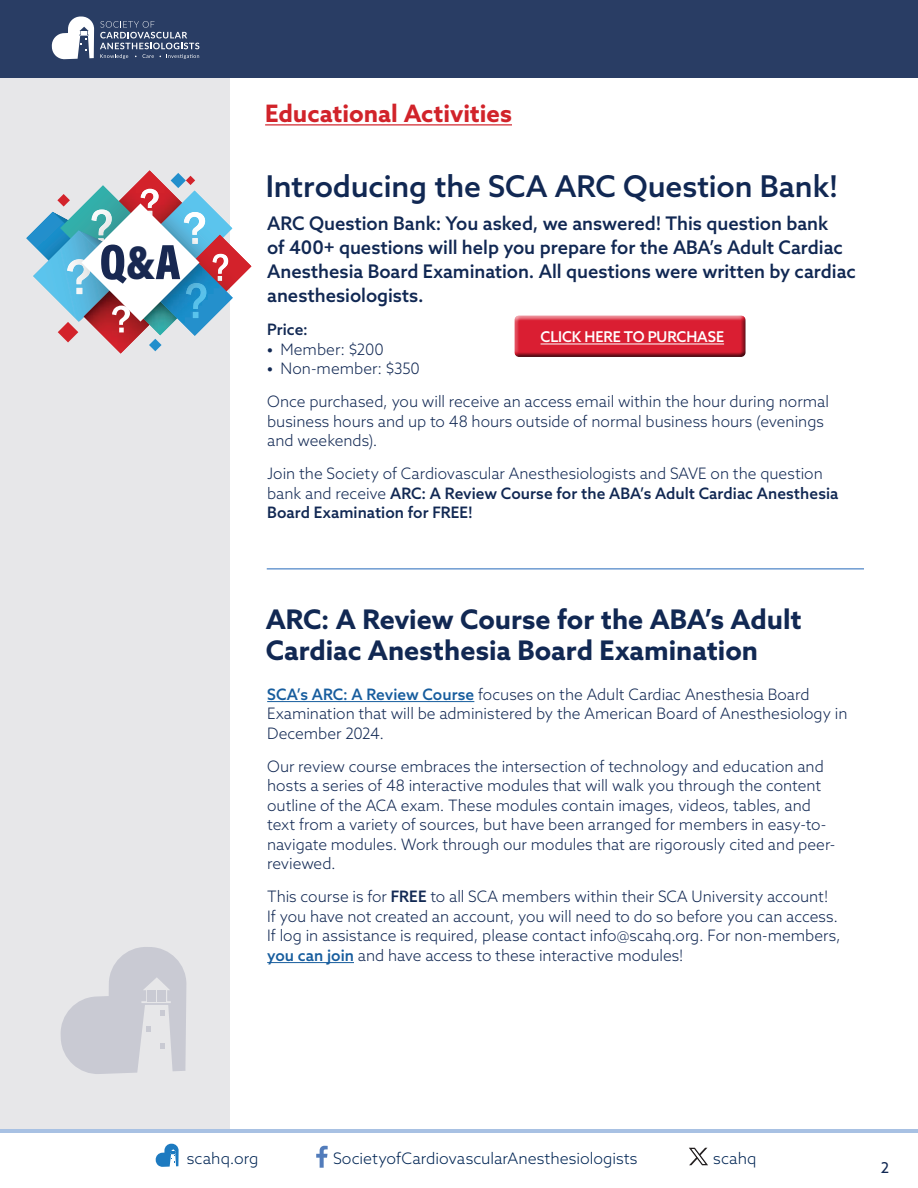
<style>
.page{position:relative;width:918px;height:1188px;background:#fff}
.page>*{position:absolute;margin:0;border:0;box-sizing:border-box;transform-origin:0 0}
.Body_text_no_indent{font:500 30px "Azo Sans";letter-spacing:-.005em;color:#112853}
.Body_text_no_indent-2{font:700 27px/31.5px "Azo Sans";color:#112853}
.Body_text_no_indent-3{font:700 24px "Azo Sans";color:#d1232a}
.Body_text_no_indent-4{font:500 18.75px/24px "Azo Sans";color:#112853}
.Body_text_no_indent-5{font:300 15.9px "Azo Sans";color:#002554}
.Body_text_no_indent-6{font:300 15.75px/19.5px "Azo Sans";color:#112853}
.Body_text_no_indent-7{font:500 15.75px "Azo Sans";color:#112853}
.t1{font:15px "Azo Sans";color:#112853}
.Body_text_no_indent-8{font:500 14.85px "Azo Sans";letter-spacing:-.005em;color:#fff}
.s1{font-weight:900}
.s2{font-weight:500}
.s3{font-weight:500;color:#175d9e}
</style>
<div class="page">
<div style="left:0;top:78px;width:230px;height:1052px;background:#e1e2e4"></div>
<svg style="left:316px;top:1146px;width:12px;height:22px"></svg>
<svg style="left:156px;top:1144px;width:23px;height:23px"></svg>
<svg style="left:689px;top:1148px;width:19px;height:17px"></svg>
<hr style="left:0;top:1129px;width:918px;height:4px;background:#a8c1e3">
<div style="left:0;top:0;width:918px;height:78px;background:#293d64"></div>
<hr style="left:265px;top:124px;width:247px;height:1px;background:#d1232a">
<div style="left:513px;top:310px;width:233px;height:45px;background:#fff;opacity:.75"></div>
<div style="left:513px;top:316px;width:233px;height:42px;background:#231f20;opacity:.75"></div>
<hr style="left:541px;top:344px;width:183px;height:1px;background:#fff">
<hr style="left:267px;top:701px;width:207px;height:1px;background:#175d9e">
<hr style="left:267px;top:962px;width:87px;height:1px;background:#175d9e">
<svg style="left:100px;top:21px;width:99px;height:38px"></svg>
<svg style="left:52px;top:17px;width:42px;height:42px"></svg>
<svg style="left:61px;top:947px;width:125px;height:127px"></svg>
<div style="left:148px;top:990px;width:8px;height:11px;background:#c9cad3"></div>
<hr style="left:267px;top:568px;width:597px;height:2px;background:#6e9bd1">
<svg style="left:26px;top:170px;width:225px;height:184px"></svg>
<p class="Body_text_no_indent-3" style="left:265px;top:97px;width:248px">Educational Activities</p>
<p class="Body_text_no_indent" style="left:266px;top:166px;width:574px">Introducing the SCA ARC Question Bank!</p>
<p class="Body_text_no_indent-4" style="left:267px;top:211px;width:590px">ARC Question Bank: You asked, we answered! This question bank<br>of 400+ questions will help you prepare for the ABA’s Adult Cardiac Anesthesia Board Examination. All questions were written by cardiac anesthesiologists.</p>
<p class="Body_text_no_indent-7" style="left:267px;top:319px;width:42px">Price:</p>
<p class="Body_text_no_indent-6" style="left:267px;top:339px;width:118px"><span class="s1">•</span> Member: $200</p>
<p class="Body_text_no_indent-6" style="left:267px;top:359px;width:154px"><span class="s1">•</span> Non-member: $350</p>
<p class="Body_text_no_indent-6" style="left:267px;top:392px;width:563px">Once purchased, you will receive an access email within the hour during normal business hours and up to 48 hours outside of normal business hours (evenings and weekends).</p>
<p class="Body_text_no_indent-6" style="left:267px;top:464px;width:573px">Join the Society of Cardiovascular Anesthesiologists and SAVE on the question bank and receive <span class="s2">ARC: A Review Course for the ABA’s Adult Cardiac Anesthesia<br>Board Examination for FREE!</span></p>
<p class="Body_text_no_indent-8" style="left:541px;top:327px;width:185px">CLICK HERE TO PURCHASE</p>
<p class="Body_text_no_indent-2" style="left:266px;top:603px;width:537px">ARC: A Review Course for the ABA’s Adult<br>Cardiac Anesthesia Board Examination</p>
<p class="Body_text_no_indent-6" style="left:267px;top:684px;width:582px"><span class="s3">SCA’s ARC: A Review Course</span> focuses on the Adult Cardiac Anesthesia Board<br>Examination that will be administered by the American Board of Anesthesiology in<br>December 2024.</p>
<p class="Body_text_no_indent-6" style="left:267px;top:756px;width:570px">Our review course embraces the intersection of technology and education and hosts a series of 48 interactive modules that will walk you through the content outline of the ACA exam. These modules contain images, videos, tables, and text from a variety of sources, but have been arranged for members in easy-to&shy;navigate modules. Work through our modules that are rigorously cited and peer&shy;reviewed.</p>
<p class="Body_text_no_indent-6" style="left:267px;top:887px;width:575px">This course is for <span class="s2">FREE</span> to all SCA members within their SCA University account!<br>If you have not created an account, you will need to do so before you can access.<br>If log in assistance is required, please contact info@scahq.org. For non-members, <span class="s3">you can join</span> and have access to these interactive modules!</p>
<p class="Body_text_no_indent-5" style="left:187px;top:1148px;width:73px">scahq.org</p>
<p class="Body_text_no_indent-5" style="left:333px;top:1148px;width:306px">SocietyofCardiovascularAnesthesiologists</p>
<p class="Body_text_no_indent-5" style="left:713px;top:1148px;width:45px">scahq</p>
<p class="t1" style="left:881px;top:1157px;width:10px">2</p>
</div>
